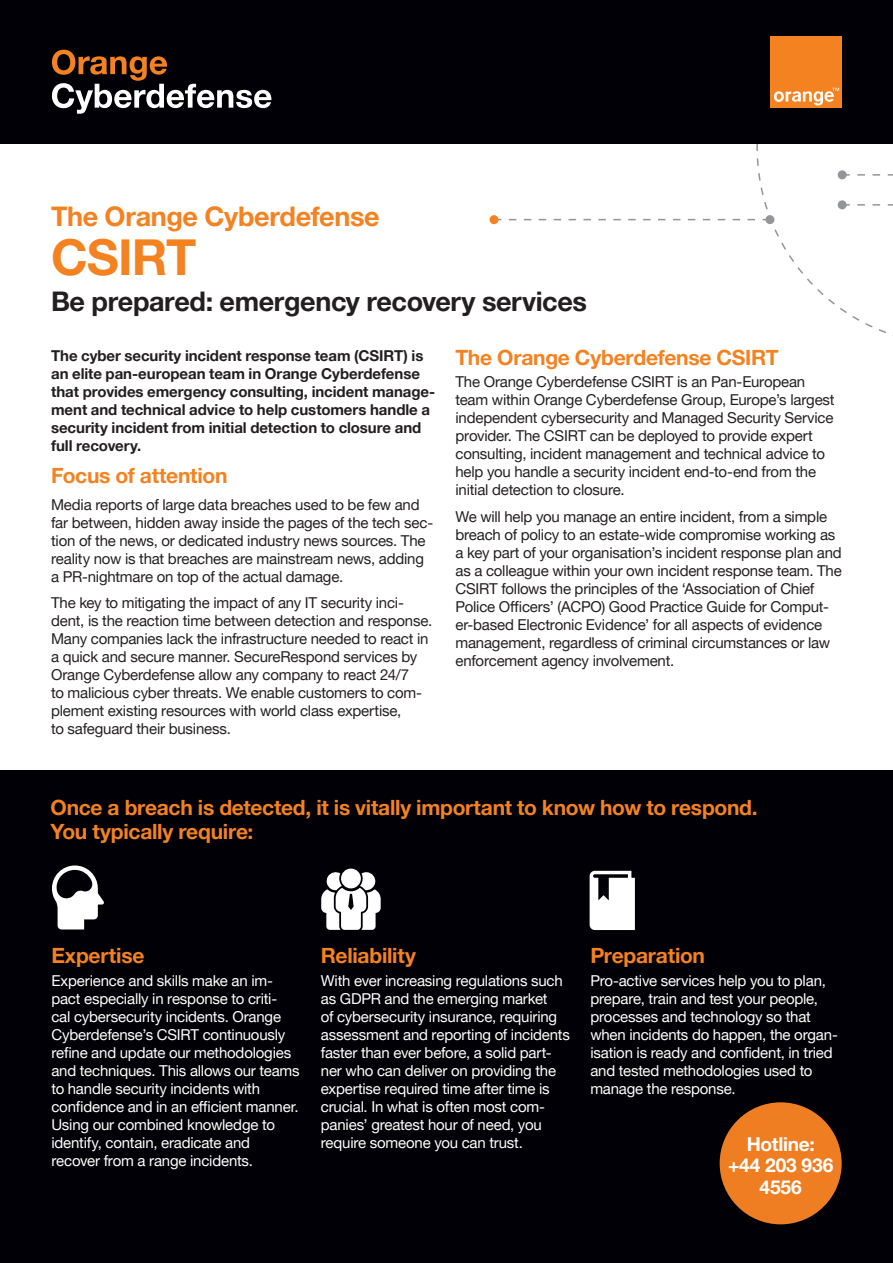
<style>
.page{position:relative;width:893px;height:1263px;background:#fff}
.page>*{position:absolute;margin:0;border:0;box-sizing:border-box;transform-origin:0 0}
.t1{font:700 49.5px "Helvetica Neue";letter-spacing:-.02em;color:#f58220}
.t2{font:700 27px "Helvetica Neue";letter-spacing:-.015em;color:#231f20}
.t3{font:700 27px "Helvetica Neue";letter-spacing:-.01em;color:#f58220}
.t4{font:700 21px/24px "Helvetica Neue";letter-spacing:-.015em;color:#f58220}
.t5{font:700 19.05px/21.9px "Helvetica Neue";letter-spacing:-.005em;color:#fff;text-align:center}
.t6{font:15px/18px "Helvetica Neue";letter-spacing:-.015em;color:#231f20}
.t7{font:15px/18px "Helvetica Neue";letter-spacing:-.015em;color:#fff}
.t8{font:700 15px/18px "Helvetica Neue";letter-spacing:-.005em;color:#231f20}
</style>
<div class="page">
<div style="left:0;top:770px;width:893px;height:493px;background:#000006"></div>
<svg style="left:52px;top:865px;width:52px;height:64px"></svg>
<svg style="left:321px;top:868px;width:60px;height:62px"></svg>
<svg style="left:590px;top:871px;width:45px;height:59px;background:#dbdbdc"></svg>
<div style="left:489px;top:215px;width:9px;height:9px;background:#f58220;border-radius:50%"></div>
<svg style="left:494px;top:215px;width:261px;height:10px"></svg>
<svg style="left:756px;top:144px;width:137px;height:192px"></svg>
<div style="left:720px;top:1102px;width:122px;height:122px;background:#ef7e22;border-radius:50%"></div>
<div style="left:0;top:0;width:893px;height:144px;background:#000006"></div>
<svg style="left:770px;top:36px;width:72px;height:72px;background:#f58a2f"></svg>
<svg style="left:52px;top:50px;width:219px;height:64px"></svg>
<h2 class="t3" style="left:51px;top:199px;width:330px">The Orange Cyberdefense</h2>
<h1 class="t1" style="left:51px;top:227px;width:147px">CSIRT</h1>
<h2 class="t2" style="left:51px;top:284px;width:537px">Be prepared: emergency recovery services</h2>
<p class="t8" style="left:51px;top:346px;width:386px">The cyber security incident response team (CSIRT) is an elite pan-european team in Orange Cyberdefense that provides emergency consulting, incident manage&shy;ment and technical advice to help customers handle a security incident from initial detection to closure and full recovery.</p>
<h3 class="t4" style="left:51px;top:463px;width:178px">Focus of attention</h3>
<p class="t6" style="left:51px;top:495px;width:384px">Media reports of large data breaches used to be few and far between, hidden away inside the pages of the tech sec&shy;tion of the news, or dedicated industry news sources. The reality now is that breaches are mainstream news, adding a PR-nightmare on top of the actual damage.</p>
<p class="t6" style="left:51px;top:594px;width:383px">The key to mitigating the impact of any IT security inci&shy;dent, is the reaction time between detection and response.<br>Many companies lack the infrastructure needed to react in a quick and secure manner. SecureRespond services by Orange Cyberdefense allow any company to react 24/7<br>to malicious cyber threats. We enable customers to com&shy;plement existing resources with world class expertise,<br>to safeguard their business.</p>
<h3 class="t4" style="left:455px;top:345px;width:325px">The Orange Cyberdefense CSIRT</h3>
<p class="t6" style="left:455px;top:373px;width:381px">The Orange Cyberdefense CSIRT is an Pan-European team within Orange Cyberdefense Group, Europe’s largest independent cybersecurity and Managed Security Service provider. The CSIRT can be deployed to provide expert consulting, incident management and technical advice to help you handle a security incident end-to-end from the initial detection to closure.</p>
<p class="t6" style="left:455px;top:507px;width:388px">We will help you manage an entire incident, from a simple breach of policy to an estate-wide compromise working as a key part of your organisation’s incident response plan and as a colleague within your own incident response team. The CSIRT follows the principles of the ‘Association of Chief Police Officers’ (ACPO) Good Practice Guide for Comput&shy;er-based Electronic Evidence’ for all aspects of evidence management, regardless of criminal circumstances or law enforcement agency involvement.</p>
<h3 class="t4" style="left:51px;top:795px;width:709px">Once a breach is detected, it is vitally important to know how to respond.<br>You typically require:</h3>
<h3 class="t4" style="left:51px;top:944px;width:94px">Expertise</h3>
<p class="t7" style="left:51px;top:971px;width:250px">Experience and skills make an im&shy;pact especially in response to criti&shy;cal cybersecurity incidents. Orange Cyberdefense’s CSIRT continuously refine and update our methodologies and techniques. This allows our teams to handle security incidents with confidence and in an efficient manner.<br>Using our combined knowledge to identify, contain, eradicate and recover from a range incidents.</p>
<h3 class="t4" style="left:321px;top:944px;width:97px">Reliability</h3>
<p class="t7" style="left:321px;top:971px;width:251px">With ever increasing regulations such as GDPR and the emerging market<br>of cybersecurity insurance, requiring assessment and reporting of incidents faster than ever before, a solid part&shy;ner who can deliver on providing the expertise required time after time is crucial. In what is often most com&shy;panies’ greatest hour of need, you require someone you can trust.</p>
<h3 class="t4" style="left:590px;top:944px;width:116px">Preparation</h3>
<p class="t7" style="left:590px;top:971px;width:249px">Pro-active services help you to plan, prepare, train and test your people, processes and technology so that when incidents do happen, the organ&shy;isation is ready and confident, in tried and tested methodologies used to manage the response.</p>
<p class="t5" style="left:728px;top:1133px;width:107px">Hotline:<br>+44 203 936<br>4556</p>
</div>
